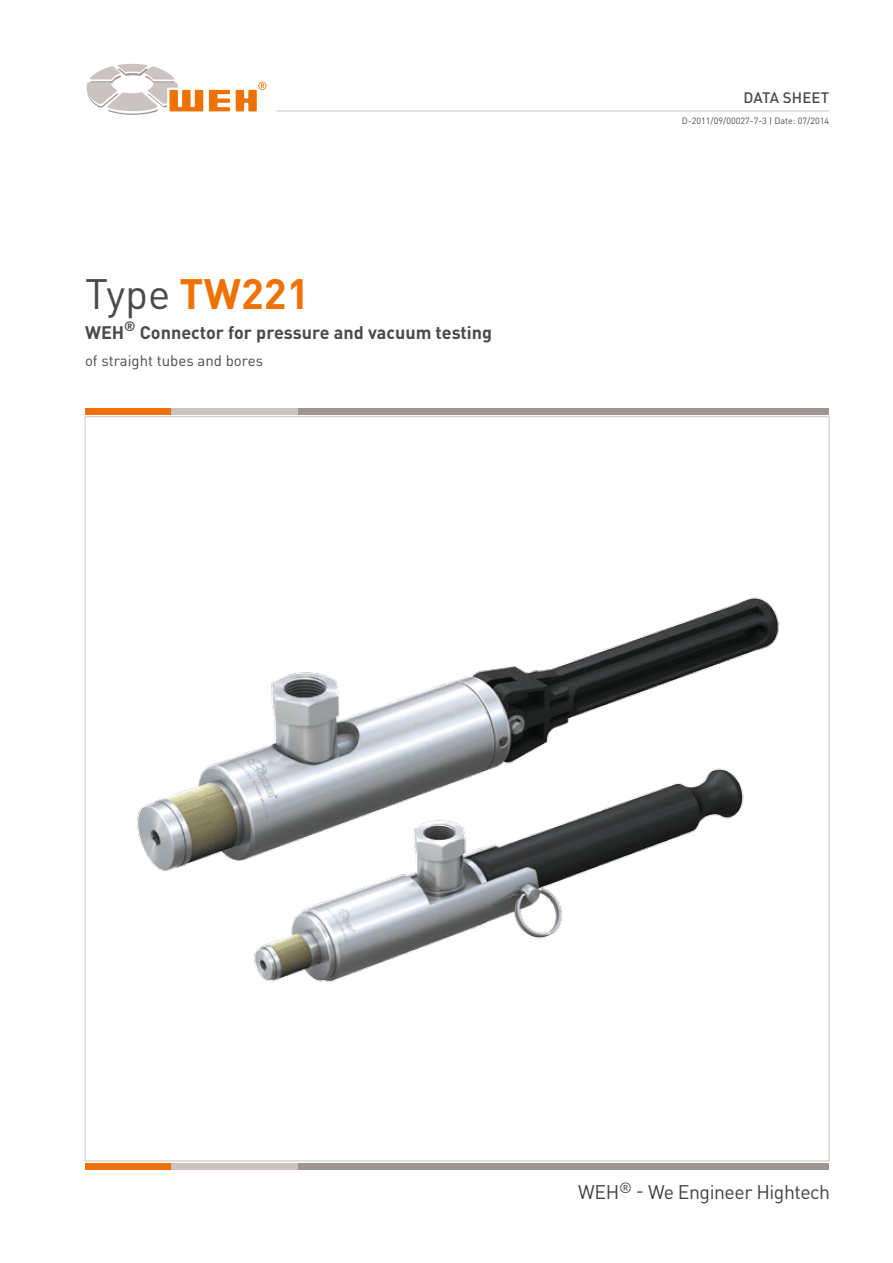
<style>
.page{position:relative;width:893px;height:1263px;background:#fff}
.page>*{position:absolute;margin:0;border:0;box-sizing:border-box;transform-origin:0 0}
.t1{font:700 42px "DIN Pro";color:#ee7203}
.t2{font:19.5px "DIN Pro";letter-spacing:-.025em;color:#000}
.t3{font:700 18px "DIN Pro";color:#4a4a49}
.t4{font:15px "DIN Pro";color:#4a4a49}
.t5{font:500 15px "DIN Pro";letter-spacing:.01em;color:#4a4a49}
.t6{font:9px "DIN Pro";color:#4a4a49}
.s1{font-weight:400;color:#4a4a49}
</style>
<div class="page">
<hr style="left:276px;top:111px;width:553px;height:1px;background:#cac3c2">
<svg style="left:86px;top:64px;width:117px;height:51px"></svg>
<svg style="left:209px;top:90px;width:21px;height:21px"></svg>
<svg style="left:236px;top:82px;width:30px;height:29px"></svg>
<div style="left:298px;top:408px;width:531px;height:7px;background:#9f9491"></div>
<div style="left:170px;top:408px;width:128px;height:7px;background:#cac3c2"></div>
<div style="left:85px;top:408px;width:85px;height:7px;background:#ee7203"></div>
<div style="left:298px;top:1163px;width:531px;height:6px;background:#9f9491"></div>
<div style="left:170px;top:1163px;width:128px;height:6px;background:#cac3c2"></div>
<div style="left:85px;top:1163px;width:85px;height:6px;background:#ee7203"></div>
<img style="left:137px;top:597px;width:642px;height:274px">
<img style="left:249px;top:760px;width:501px;height:222px">
<h1 class="t1" style="left:85px;top:258px;width:226px"><span class="s1">Type</span> TW221</h1>
<p class="t3" style="left:85px;top:317px;width:409px">WEH<sup>®</sup> Connector for pressure and vacuum testing</p>
<p class="t4" style="left:85px;top:348px;width:180px">of straight tubes and bores</p>
<p class="t5" style="left:743px;top:85px;width:87px">DATA SHEET</p>
<p class="t6" style="left:682px;top:113px;width:149px">D-2011/09/00027-7-3 | Date: 07/2014</p>
<p class="t2" style="left:578px;top:1177px;width:254px">WEH<sup>®</sup> - We Engineer Hightech</p>
</div>
